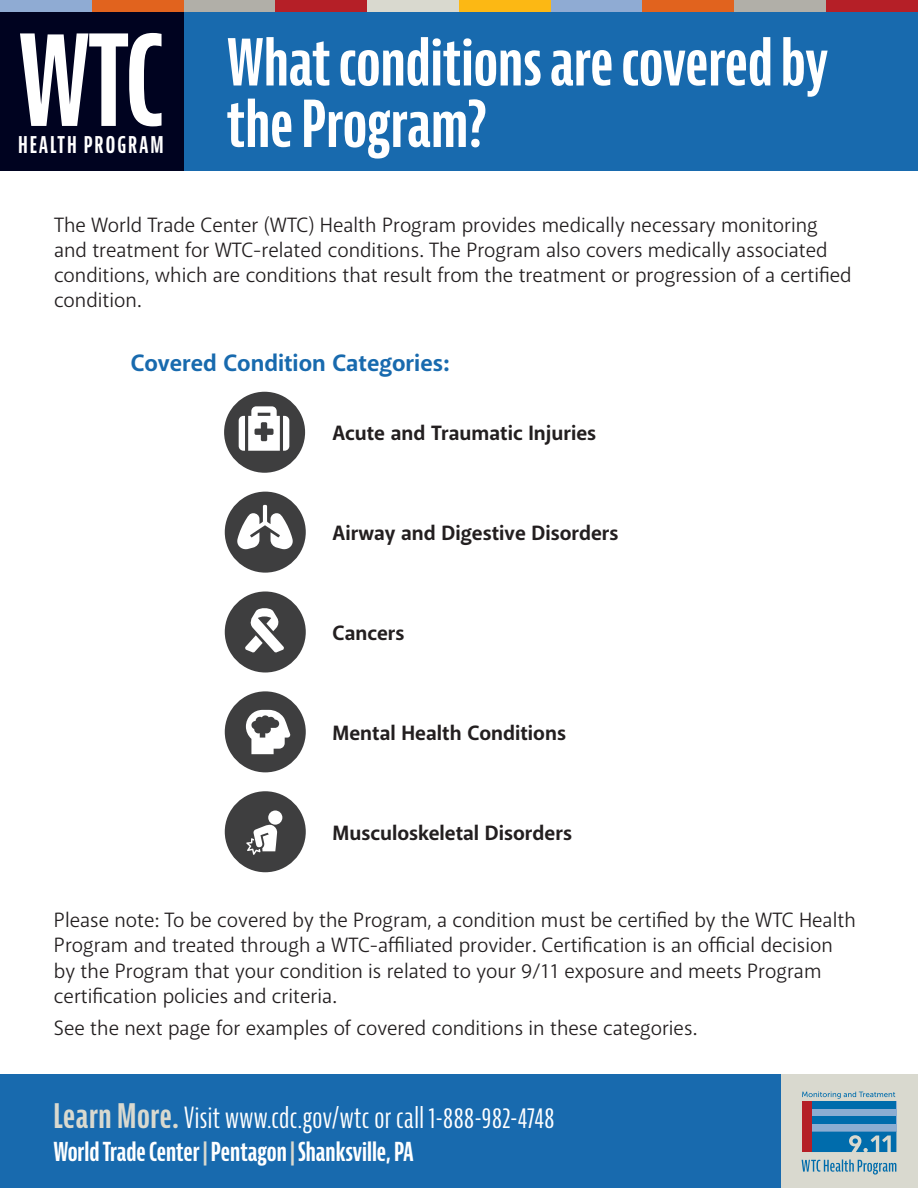
<style>
.page{position:relative;width:918px;height:1188px;background:#fff}
.page>*{position:absolute;margin:0;border:0;box-sizing:border-box;transform-origin:0 0}
.t1{font:700 extra-condensed 123px "Bernina Sans";color:#fff}
.t2{font:700 extra-condensed 63px/61.5px "Bernina Sans";color:#fff}
.t3{font:extra-condensed 28.5px "Bernina Sans";letter-spacing:.015em;color:#fff}
.t4{font:700 extra-condensed 25.5px "Bernina Sans";color:#fff}
.Front_Page_Main_14pt{font:700 24px "Akagi";color:#186aae}
.t5{font:700 extra-condensed 22.5px "Bernina Sans";letter-spacing:.09em;color:#fff}
.Front_Page_Main_14pt-2{font:21px/25.2px "Akagi";color:#231f20}
.Front_Page_Main_14pt-3{font:700 21px "Akagi";color:#231f20}
.s1{font-weight:700;font-size:33px;color:#d9d9cf}
.s2{color:#d9d9cf}
</style>
<div class="page">
<div style="left:0;top:0;width:918px;height:171px;background:#186aae"></div>
<div style="left:0;top:0;width:184px;height:171px;background:#000320"></div>
<div style="left:0;top:0;width:92px;height:12px;background:#8fabd3"></div>
<div style="left:92px;top:0;width:92px;height:12px;background:#e1631e"></div>
<div style="left:184px;top:0;width:91px;height:12px;background:#b1afa8"></div>
<div style="left:275px;top:0;width:92px;height:12px;background:#b51f27"></div>
<div style="left:367px;top:0;width:92px;height:12px;background:#d9d9cf"></div>
<div style="left:459px;top:0;width:92px;height:12px;background:#fcb814"></div>
<div style="left:551px;top:0;width:92px;height:12px;background:#8fabd3"></div>
<div style="left:643px;top:0;width:91px;height:12px;background:#e1631e"></div>
<div style="left:734px;top:0;width:92px;height:12px;background:#b1afa8"></div>
<div style="left:826px;top:0;width:92px;height:12px;background:#b51f27"></div>
<div style="left:0;top:1075px;width:918px;height:113px;background:#186aae"></div>
<div style="left:781px;top:1075px;width:137px;height:113px;background:#d9d9cf"></div>
<svg style="left:802px;top:1092px;width:93px;height:7px"></svg>
<div style="left:802px;top:1101px;width:94px;height:31px;background:#8cadd2"></div>
<div style="left:811px;top:1116px;width:85px;height:8px;background:#006cac"></div>
<div style="left:811px;top:1101px;width:85px;height:8px;background:#006cac"></div>
<svg style="left:811px;top:1132px;width:85px;height:20px;background:#257cb0"></svg>
<div style="left:802px;top:1101px;width:9px;height:51px;background:#b51f27"></div>
<svg style="left:802px;top:1160px;width:94px;height:14px"></svg>
<div style="left:224px;top:392px;width:81px;height:81px;background:#3e3e3f;border-radius:50%"></div>
<svg style="left:239px;top:406px;width:50px;height:45px"></svg>
<div style="left:225px;top:492px;width:81px;height:81px;background:#3e3e3f;border-radius:50%"></div>
<svg style="left:237px;top:505px;width:56px;height:45px"></svg>
<div style="left:225px;top:592px;width:81px;height:81px;background:#3e3e3f;border-radius:50%"></div>
<svg style="left:245px;top:608px;width:39px;height:45px"></svg>
<div style="left:225px;top:691px;width:81px;height:81px;background:#3e3e3f;border-radius:50%"></div>
<svg style="left:246px;top:710px;width:44px;height:44px"></svg>
<div style="left:225px;top:791px;width:81px;height:81px;background:#3e3e3f;border-radius:50%"></div>
<div style="left:268px;top:811px;width:14px;height:14px;background:#fff;border-radius:50%"></div>
<svg style="left:246px;top:824px;width:31px;height:31px"></svg>
<h1 class="t1" style="left:18px;top:10px;width:148px">WTC</h1>
<p class="t5" style="left:18px;top:132px;width:147px">HEALTH PROGRAM</p>
<p class="t2" style="left:227px;top:34px;width:603px">What conditions are covered by the Program?</p>
<p class="Front_Page_Main_14pt-2" style="left:54px;top:212px;width:799px">The World Trade Center (WTC) Health Program provides medically necessary monitoring and treatment for WTC-related conditions. The Program also covers medically associated conditions, which are conditions that result from the treatment or progression of a certified condition.</p>
<p class="Front_Page_Main_14pt" style="left:131px;top:348px;width:320px">Covered Condition Categories:</p>
<p class="Front_Page_Main_14pt-3" style="left:333px;top:420px;width:265px">Acute and Traumatic Injuries</p>
<p class="Front_Page_Main_14pt-3" style="left:333px;top:520px;width:287px">Airway and Digestive Disorders</p>
<p class="Front_Page_Main_14pt-3" style="left:333px;top:620px;width:73px">Cancers</p>
<p class="Front_Page_Main_14pt-3" style="left:333px;top:720px;width:235px">Mental Health Conditions</p>
<p class="Front_Page_Main_14pt-3" style="left:333px;top:820px;width:241px">Musculoskeletal Disorders</p>
<p class="Front_Page_Main_14pt-2" style="left:54px;top:907px;width:803px">Please note: To be covered by the Program, a condition must be certified by the WTC Health Program and treated through a WTC-affiliated provider. Certification is an official decision by the Program that your condition is related to your 9/11 exposure and meets Program certification policies and criteria.</p>
<p class="Front_Page_Main_14pt-2" style="left:54px;top:1015px;width:645px">See the next page for examples of covered conditions in these categories.</p>
<h3 class="t3" style="left:53px;top:1102px;width:503px"><span class="s1">Learn More.</span> Visit www.cdc.gov/wtc or call 1-888-982-4748</h3>
<p class="t4" style="left:53px;top:1137px;width:362px">World Trade Center <span class="s2">|</span>Pentagon <span class="s2">|</span> Shanksville, PA</p>
</div>
